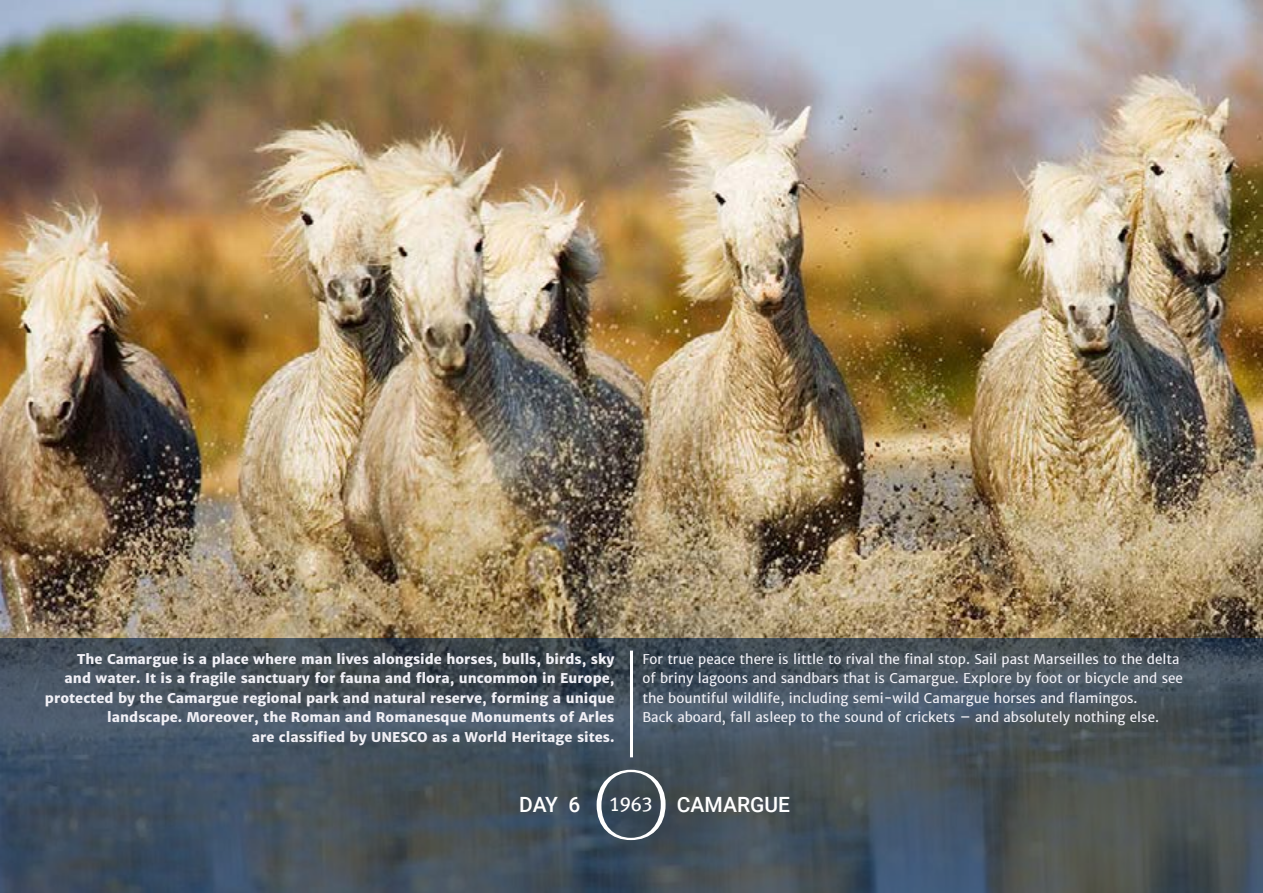
<style>
.page{position:relative;width:1263px;height:893px;background:#fff}
.page>*{position:absolute;margin:0;border:0;box-sizing:border-box;transform-origin:0 0}
.t1{font:500 21px "Roboto";color:#fff}
.t2{font:800 13.5px/19.5px "Merriweather Sans";color:#f1f0f6;text-align:right}
.t3{font:13.5px/19.5px "Merriweather Sans";color:#f1f0f6}
.s1{font-family:"Meta Plus Book Caps";font-weight:400;font-size:20.4px}
</style>
<div class="page">
<img style="left:0;top:0;width:1263px;height:638px">
<svg style="left:0;top:638px;width:1263px;height:255px;background:#45515b"></svg>
<svg style="left:579px;top:752px;width:150px;height:141px;background:#3d4b55"></svg>
<svg style="left:597px;top:770px;width:69px;height:70px;background:#58646e"></svg>
<hr style="left:630px;top:651px;width:3px;height:106px;background:#fff">
<p class="t2" style="left:45px;top:649px;width:571px">The Camargue is a place where man lives alongside horses, bulls, birds, sky<br>and water. It is a fragile sanctuary for fauna and flora, uncommon in Europe, protected by the Camargue regional park and natural reserve, forming a unique landscape. Moreover, the Roman and Romanesque Monuments of Arles<br>are classified by UNESCO as a World Heritage sites.</p>
<p class="t3" style="left:642px;top:649px;width:542px">For true peace there is little to rival the final stop. Sail past Marseilles to the delta of briny lagoons and sandbars that is Camargue. Explore by foot or bicycle and see the bountiful wildlife, including semi-wild Camargue horses and flamingos.<br>Back aboard, fall asleep to the sound of crickets – and absolutely nothing else.</p>
<h1 class="t1" style="left:519px;top:789px;width:63px">DAY 6</h1>
<h1 class="t1" style="left:609px;top:789px;width:182px"><span class="s1">1963</span> CAMARGUE</h1>
</div>
